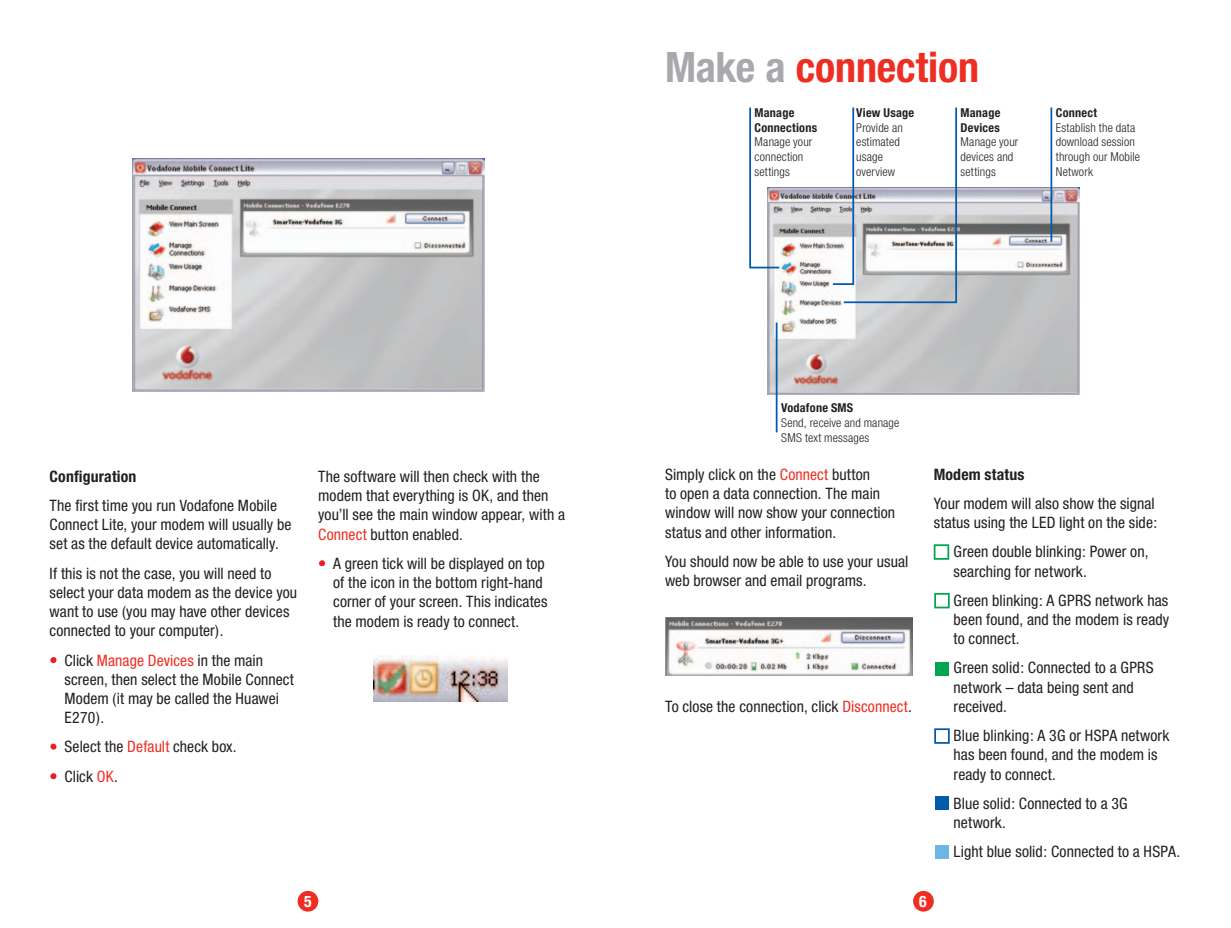
<style>
.page{position:relative;width:1231px;height:928px;background:#fff}
.page>*{position:absolute;margin:0;border:0;box-sizing:border-box;transform-origin:0 0}
.t1{font:700 condensed 42px "Helvetica Neue";letter-spacing:-.005em;color:#ee2e22}
.t2{font:condensed 15.75px/19.2px "Helvetica Neue";letter-spacing:.005em;color:#231f20}
.t3{font:700 condensed 15.75px "Helvetica Neue";letter-spacing:.01em;color:#231f20}
.t4{font:300 condensed 12.25px/14.7px "Helvetica Neue";letter-spacing:.015em;color:#231f20}
.t5{font:700 condensed 12.25px/14.7px "Helvetica Neue";letter-spacing:.02em;color:#231f20}
.s1{color:#ee2e22}
.s2{color:#a8a9ad}
</style>
<div class="page">
<div style="left:297px;top:891px;width:21px;height:20px;background:#ee2e22;border-radius:50%"></div>
<div style="left:913px;top:891px;width:20px;height:20px;background:#ee2e22;border-radius:50%"></div>
<img style="left:374px;top:655px;width:134px;height:46px">
<img style="left:665px;top:617px;width:247px;height:59px">
<div style="left:934px;top:593px;width:15px;height:15px;border:2px solid #00a54f"></div>
<div style="left:935px;top:661px;width:13px;height:14px;background:#00a54f"></div>
<div style="left:934px;top:728px;width:15px;height:16px;border:2px solid #015aaa"></div>
<div style="left:935px;top:795px;width:13px;height:14px;background:#015aaa"></div>
<div style="left:935px;top:844px;width:13px;height:14px;background:#6db5e4"></div>
<div style="left:933px;top:544px;width:16px;height:16px;border:2px solid #00a54f"></div>
<img style="left:132px;top:159px;width:352px;height:233px">
<img style="left:767px;top:188px;width:312px;height:206px">
<svg style="left:749px;top:107px;width:32px;height:162px"></svg>
<svg style="left:831px;top:107px;width:126px;height:197px"></svg>
<hr style="left:1050px;top:107px;width:2px;height:135px;background:#015aaa">
<hr style="left:775px;top:322px;width:2px;height:110px;background:#015aaa">
<svg style="left:51px;top:657px;width:5px;height:5px"></svg>
<svg style="left:51px;top:744px;width:5px;height:5px"></svg>
<svg style="left:51px;top:773px;width:5px;height:6px"></svg>
<svg style="left:319px;top:560px;width:6px;height:6px"></svg>
<p class="t3" style="left:50px;top:466px;width:88px">Configuration</p>
<p class="t2" style="left:50px;top:495px;width:243px">The first time you run Vodafone Mobile<br>Connect Lite, your modem will usually be set as the default device automatically.</p>
<p class="t2" style="left:50px;top:563px;width:249px">If this is not the case, you will need to select your data modem as the device you want to use (you may have other devices connected to your computer).</p>
<p class="t2" style="left:64px;top:650px;width:231px;text-indent:-15px"><span class="s1">•</span> Click <span class="s1">Manage Devices</span> in the main screen, then select the Mobile Connect<br>Modem (it may be called the Huawei<br>E270).</p>
<p class="t2" style="left:50px;top:737px;width:188px"><span class="s1">•</span> Select the <span class="s1">Default</span> check box.</p>
<p class="t2" style="left:50px;top:766px;width:70px"><span class="s1">•</span> Click <span class="s1">OK</span>.</p>
<p class="t2" style="left:318px;top:466px;width:248px">The software will then check with the modem that everything is OK, and then you’ll see the main window appear, with a <span class="s1">Connect</span> button enabled.</p>
<p class="t2" style="left:333px;top:553px;width:216px;text-indent:-15px"><span class="s1">•</span> A green tick will be displayed on top of the icon in the bottom right-hand corner of your screen. This indicates the modem is ready to connect.</p>
<h1 class="t1" style="left:665px;top:42px;width:315px"><span class="s2">Make a</span> connection</h1>
<p class="t5" style="left:754px;top:105px;width:64px">Manage<br>Connections</p>
<p class="t4" style="left:754px;top:135px;width:59px">Manage your connection settings</p>
<p class="t5" style="left:856px;top:105px;width:59px">View Usage</p>
<p class="t4" style="left:856px;top:120px;width:48px">Provide an estimated usage overview</p>
<p class="t5" style="left:960px;top:105px;width:41px">Manage<br>Devices</p>
<p class="t4" style="left:960px;top:135px;width:59px">Manage your devices and settings</p>
<p class="t5" style="left:1055px;top:105px;width:43px">Connect</p>
<p class="t4" style="left:1055px;top:120px;width:86px">Establish the data download session through our Mobile<br>Network</p>
<p class="t5" style="left:781px;top:400px;width:74px">Vodafone SMS</p>
<p class="t4" style="left:781px;top:415px;width:120px">Send, receive and manage<br>SMS text messages</p>
<p class="t2" style="left:665px;top:464px;width:232px">Simply click on the <span class="s1">Connect</span> button<br>to open a data connection. The main window will now show your connection status and other information.</p>
<p class="t2" style="left:665px;top:551px;width:245px">You should now be able to use your usual web browser and email programs.</p>
<p class="t2" style="left:665px;top:696px;width:248px">To close the connection, click <span class="s1">Disconnect</span>.</p>
<p class="t3" style="left:933px;top:464px;width:92px">Modem status</p>
<p class="t2" style="left:933px;top:493px;width:225px">Your modem will also show the signal status using the LED light on the side:</p>
<p class="t2" style="left:953px;top:542px;width:196px">Green double blinking: Power on, searching for network.</p>
<p class="t2" style="left:953px;top:590px;width:217px;text-align:justify">Green blinking: A GPRS network has been found, and the modem is ready to connect.</p>
<p class="t2" style="left:953px;top:658px;width:201px">Green solid: Connected to a GPRS network – data being sent and received.</p>
<p class="t2" style="left:953px;top:726px;width:217px">Blue blinking: A 3G or HSPA network has been found, and the modem is ready to connect.</p>
<p class="t2" style="left:953px;top:793px;width:176px">Blue solid: Connected to a 3G network.</p>
<p class="t2" style="left:953px;top:842px;width:228px">Light blue solid: Connected to a HSPA.</p>
</div>
